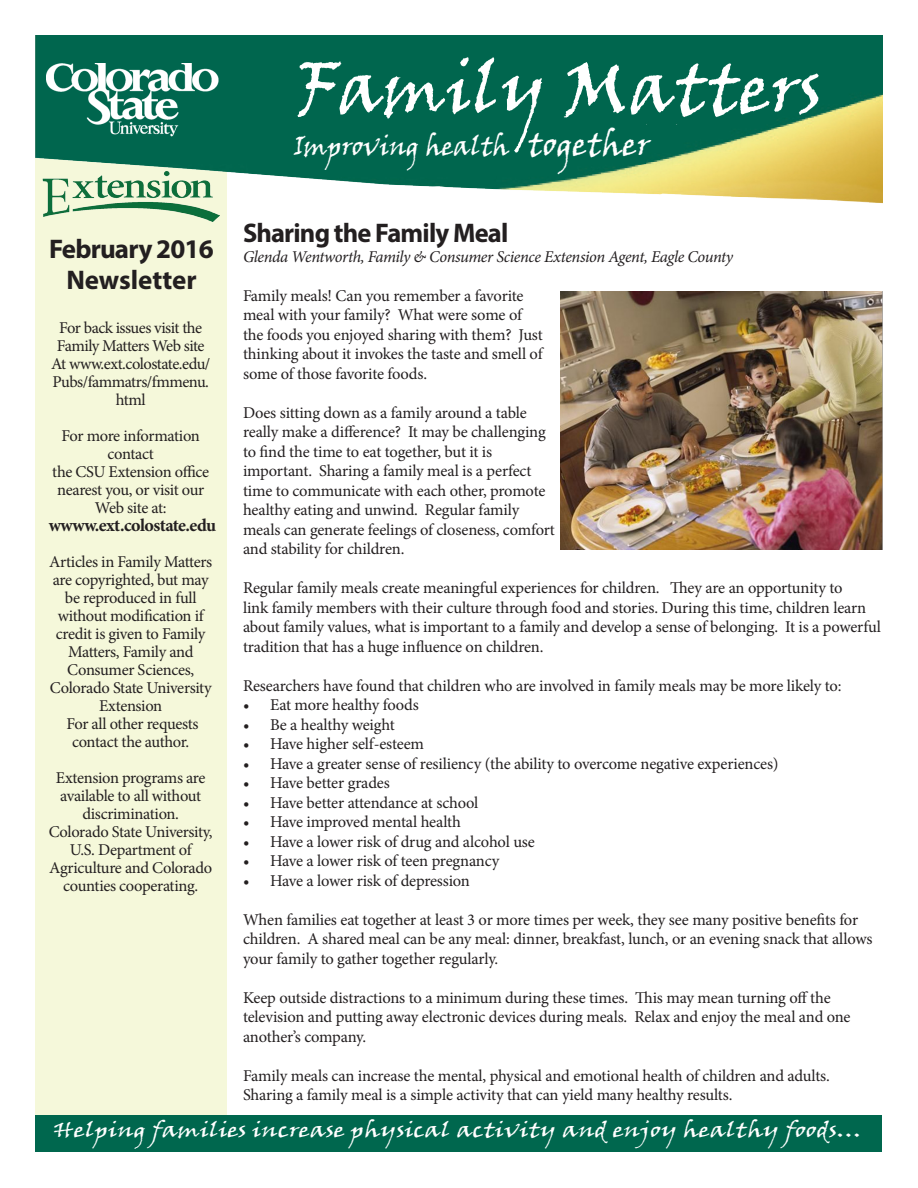
<style>
.page{position:relative;width:918px;height:1188px;background:#fff}
.page>*{position:absolute;margin:0;border:0;box-sizing:border-box;transform-origin:0 0}
.t1{font:72px "Viner Hand ITC";color:#fff}
.t2{font:700 27px "Myriad Pro";letter-spacing:-.03em;color:#231f20}
.t3{font:27px "Viner Hand ITC";letter-spacing:-.01em;color:#fff}
.t4{font:700 27px "Myriad Pro";color:#231f20}
.t5{font:21px "Viner Hand ITC";color:#fff;scale:1.2 1}
.t6{font:700 18px "Minion Pro";letter-spacing:-.03em;color:#231f20}
.t7{font:16.5px/19.5px "Minion Pro";letter-spacing:-.015em;color:#231f20;text-align:center}
.t8{font:italic 16.5px "Minion Pro";letter-spacing:-.025em;color:#231f20}
.t9{font:16.5px "Minion Pro";letter-spacing:-.035em;color:#231f20}
.s1{font-size:33px}
</style>
<div class="page">
<div style="left:36px;top:147px;width:191px;height:968px;background:#f5f8da"></div>
<img style="left:36px;top:36px;width:846px;height:167px">
<img style="left:47px;top:63px;width:177px;height:81px">
<div style="left:35px;top:1116px;width:846px;height:36px;background:#00674e"></div>
<img style="left:39px;top:168px;width:180px;height:54px">
<img style="left:561px;top:292px;width:321px;height:257px">
<p class="t2" style="left:49px;top:231px;width:166px">February 2016</p>
<p class="t4" style="left:66px;top:262px;width:132px">Newsletter</p>
<p class="t9" style="left:59px;top:317px;width:145px">For back issues visit the</p>
<p class="t9" style="left:57px;top:335px;width:149px">Family Matters Web site</p>
<p class="t7" style="left:51px;top:354px;width:161px">At www.ext.colostate.edu/</p>
<p class="t7" style="left:52px;top:373px;width:158px;line-height:18px">Pubs/fammatrs/fmmenu. html</p>
<p class="t7" style="left:62px;top:427px;width:140px;line-height:18px">For more information contact</p>
<p class="t7" style="left:52px;top:463px;width:159px;line-height:18px">the CSU Extension office nearest you, or visit our<br>Web site at:</p>
<p class="t6" style="left:49px;top:513px;width:169px">wwww.ext.colostate.edu</p>
<p class="t7" style="left:49px;top:553px;width:165px;line-height:18px">Articles in Family Matters are copyrighted, but may be reproduced in full without modification if credit is given to Family<br>Matters, Family and<br>Consumer Sciences,<br>Colorado State University<br>Extension</p>
<p class="t7" style="left:66px;top:715px;width:134px;line-height:18px">For all other requests contact the author.</p>
<p class="t7" style="left:56px;top:769px;width:151px;line-height:18px">Extension programs are available to all without discrimination.</p>
<p class="t7" style="left:49px;top:823px;width:166px;line-height:18px">Colorado State University,<br>U.S. Department of<br>Agriculture and Colorado counties cooperating.</p>
<p class="t1" style="left:296px;top:43px;width:528px">Family Matters</p>
<p class="t3" style="left:294px;top:128px;width:358px">Improving health <span class="s1">together</span></p>
<p class="t2" style="left:243px;top:215px;width:267px">Sharing the Family Meal</p>
<p class="t8" style="left:243px;top:245px;width:492px">Glenda Wentworth, Family &amp; Consumer Science Extension Agent, Eagle County</p>
<p class="t7" style="left:243px;top:286px;width:301px;text-align:left">Family meals! Can you remember a favorite meal with your family? What were some of the foods you enjoyed sharing with them? Just thinking about it invokes the taste and smell of some of those favorite foods.</p>
<p class="t7" style="left:243px;top:403px;width:313px;text-align:left">Does sitting down as a family around a table really make a difference? It may be challenging to find the time to eat together, but it is important. Sharing a family meal is a perfect time to communicate with each other, promote healthy eating and unwind. Regular family meals can generate feelings of closeness, comfort and stability for children.</p>
<p class="t7" style="left:243px;top:578px;width:640px;text-align:left">Regular family meals create meaningful experiences for children. They are an opportunity to<br>link family members with their culture through food and stories. During this time, children learn about family values, what is important to a family and develop a sense of belonging. It is a powerful tradition that has a huge influence on children.</p>
<p class="t7" style="left:243px;top:676px;width:600px">Researchers have found that children who are involved in family meals may be more likely to:</p>
<p class="t7" style="left:243px;top:695px;width:177px">• Eat more healthy foods</p>
<p class="t7" style="left:243px;top:715px;width:153px">• Be a healthy weight</p>
<p class="t7" style="left:243px;top:734px;width:183px">• Have higher self-esteem</p>
<p class="t7" style="left:243px;top:754px;width:537px">• Have a greater sense of resiliency (the ability to overcome negative experiences)</p>
<p class="t7" style="left:243px;top:773px;width:148px">• Have better grades</p>
<p class="t7" style="left:243px;top:793px;width:237px">• Have better attendance at school</p>
<p class="t7" style="left:243px;top:812px;width:219px">• Have improved mental health</p>
<p class="t7" style="left:243px;top:832px;width:293px">• Have a lower risk of drug and alcohol use</p>
<p class="t7" style="left:243px;top:851px;width:258px">• Have a lower risk of teen pregnancy</p>
<p class="t7" style="left:243px;top:871px;width:229px">• Have a lower risk of depression</p>
<p class="t7" style="left:243px;top:910px;width:631px;text-align:left">When families eat together at least 3 or more times per week, they see many positive benefits for children. A shared meal can be any meal: dinner, breakfast, lunch, or an evening snack that allows your family to gather together regularly.</p>
<p class="t7" style="left:243px;top:988px;width:609px;text-align:left">Keep outside distractions to a minimum during these times. This may mean turning off the television and putting away electronic devices during meals. Relax and enjoy the meal and one another’s company.</p>
<p class="t7" style="left:243px;top:1066px;width:588px;text-align:left">Family meals can increase the mental, physical and emotional health of children and adults.<br>Sharing a family meal is a simple activity that can yield many healthy results.</p>
<p class="t5" style="left:54px;top:1116px;width:676px">Helping families increase physical activity and enjoy healthy foods…</p>
</div>
